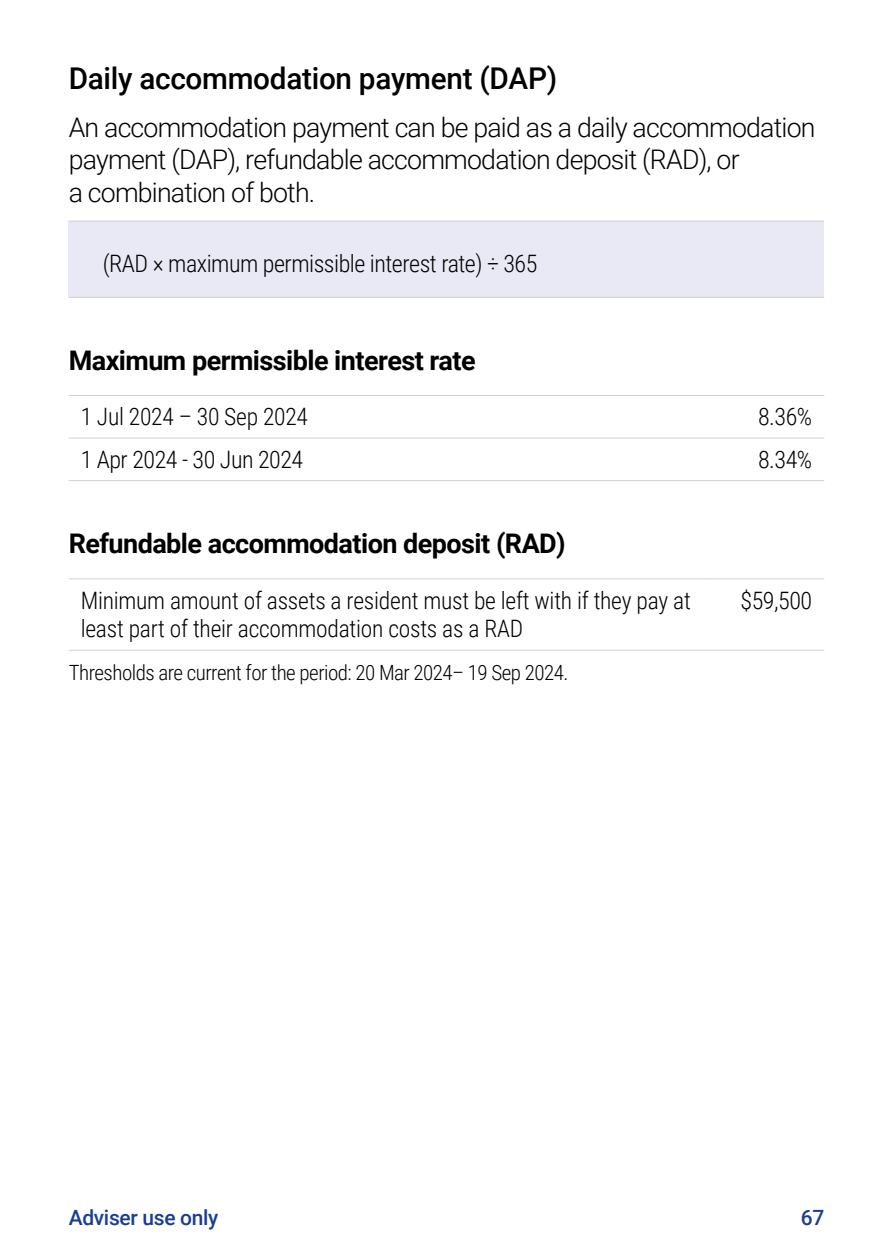
<style>
.page{position:relative;width:893px;height:1259px;background:#fff}
.page>*{position:absolute;margin:0;border:0;box-sizing:border-box;transform-origin:0 0}
.CFS_02_A6-FT_Subhead_2_TOC{font:500 30px "Roboto";letter-spacing:-.01em;color:#000}
.CFS_01_A6-FT_Body{font:300 27px/32.4px "Roboto";letter-spacing:-.03em;color:#000}
.CFS_02_A6-FT_Subhead_3{font:700 27px "Roboto";letter-spacing:-.02em;color:#000}
.CFS_04_A6-FT_Table_Body{font:300 24px/28.8px "Roboto Condensed";letter-spacing:-.01em;color:#000}
.CFS_09_A6-FT_Disclaimer{font:300 21px "Roboto Condensed";letter-spacing:-.025em;color:#000}
.t1{font:500 21px "Roboto";letter-spacing:-.015em;color:#1b3e92}
</style>
<div class="page">
<div style="left:69px;top:221px;width:755px;height:76px;background:#e9e9f6"></div>
<hr style="left:69px;top:297px;width:755px;height:1px;background:#d0d0d0">
<hr style="left:69px;top:221px;width:755px;height:1px;background:#d0d0d0">
<hr style="left:69px;top:437px;width:629px;height:1px;background:#d0d0d0">
<hr style="left:698px;top:437px;width:126px;height:1px;background:#d0d0d0">
<hr style="left:69px;top:480px;width:629px;height:1px;background:#d0d0d0">
<hr style="left:698px;top:480px;width:126px;height:1px;background:#d0d0d0">
<hr style="left:69px;top:395px;width:629px;height:1px;background:#d0d0d0">
<hr style="left:698px;top:395px;width:126px;height:1px;background:#d0d0d0">
<hr style="left:69px;top:650px;width:637px;height:1px;background:#d0d0d0">
<hr style="left:706px;top:650px;width:118px;height:1px;background:#d0d0d0">
<hr style="left:69px;top:578px;width:637px;height:1px;background:#d0d0d0">
<hr style="left:706px;top:578px;width:118px;height:1px;background:#d0d0d0">
<h3 class="CFS_02_A6-FT_Subhead_2_TOC" style="left:69px;top:58px;width:490px">Daily accommodation payment (DAP)</h3>
<p class="CFS_01_A6-FT_Body" style="left:69px;top:110px;width:748px">An accommodation payment can be paid as a daily accommodation payment (DAP), refundable accommodation deposit (RAD), or<br>a combination of both.</p>
<p class="CFS_04_A6-FT_Table_Body" style="left:103px;top:248px;width:436px">(RAD × maximum permissible interest rate) ÷ 365</p>
<h4 class="CFS_02_A6-FT_Subhead_3" style="left:69px;top:341px;width:408px">Maximum permissible interest rate</h4>
<p class="CFS_04_A6-FT_Table_Body" style="left:81px;top:401px;width:229px">1 Jul 2024 – 30 Sep 2024</p>
<p class="CFS_04_A6-FT_Table_Body" style="left:758px;top:401px;width:56px">8.36%</p>
<p class="CFS_04_A6-FT_Table_Body" style="left:81px;top:444px;width:224px">1 Apr 2024 - 30 Jun 2024</p>
<p class="CFS_04_A6-FT_Table_Body" style="left:758px;top:444px;width:56px">8.34%</p>
<h4 class="CFS_02_A6-FT_Subhead_3" style="left:69px;top:524px;width:499px">Refundable accommodation deposit (RAD)</h4>
<p class="CFS_04_A6-FT_Table_Body" style="left:81px;top:585px;width:612px">Minimum amount of assets a resident must be left with if they pay at least part of their accommodation costs as a RAD</p>
<p class="CFS_04_A6-FT_Table_Body" style="left:740px;top:585px;width:73px">$59,500</p>
<p class="CFS_09_A6-FT_Disclaimer" style="left:69px;top:658px;width:501px">Thresholds are current for the period: 20 Mar 2024– 19 Sep 2024.</p>
<p class="t1" style="left:69px;top:1203px;width:151px">Adviser use only</p>
<p class="t1" style="left:801px;top:1203px;width:25px">67</p>
</div>
